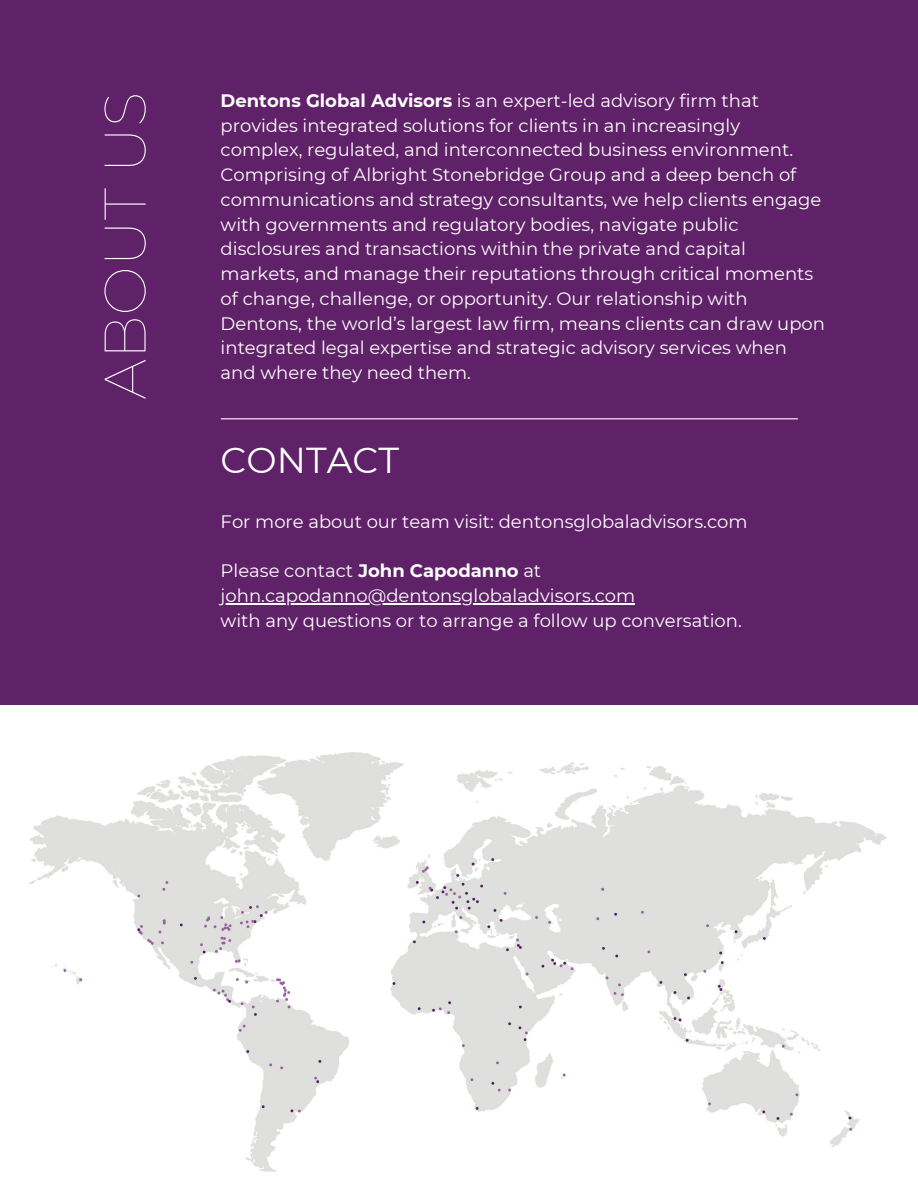
<style>
.page{position:relative;width:918px;height:1188px;background:#5f2167}
.page>*{position:absolute;margin:0;border:0;box-sizing:border-box;transform-origin:0 0}
.t1{font:100 58.5px "Montserrat";color:#fff}
.t2{font:36px "Montserrat";color:#fff}
.t3{font:18px/24.8px "Montserrat";color:#fff}
.s1{font-weight:700}
</style>
<div class="page">
<hr style="left:221px;top:603px;width:414px;height:1px;background:#fff">
<hr style="left:221px;top:418px;width:577px;height:1px;background:#fff">
<img style="left:0;top:706px;width:918px;height:482px">
<h1 class="t1" style="left:89px;top:399px;width:309px;rotate:-90deg">ABOUT US</h1>
<p class="t3" style="left:221px;top:88px;width:606px"><span class="s1">Dentons Global Advisors</span> is an expert-led advisory firm that provides integrated solutions for clients in an increasingly complex, regulated, and interconnected business environment.<br>Comprising of Albright Stonebridge Group and a deep bench of communications and strategy consultants, we help clients engage with governments and regulatory bodies, navigate public disclosures and transactions within the private and capital markets, and manage their reputations through critical moments of change, challenge, or opportunity. Our relationship with Dentons, the world’s largest law firm, means clients can draw upon integrated legal expertise and strategic advisory services when and where they need them.</p>
<h2 class="t2" style="left:221px;top:438px;width:180px">CONTACT</h2>
<p class="t3" style="left:221px;top:509px;width:528px">For more about our team visit: dentonsglobaladvisors.com</p>
<p class="t3" style="left:221px;top:558px;width:523px">Please contact <span class="s1">John Capodanno</span> at john.capodanno@dentonsglobaladvisors.com<br>with any questions or to arrange a follow up conversation.</p>
</div>
